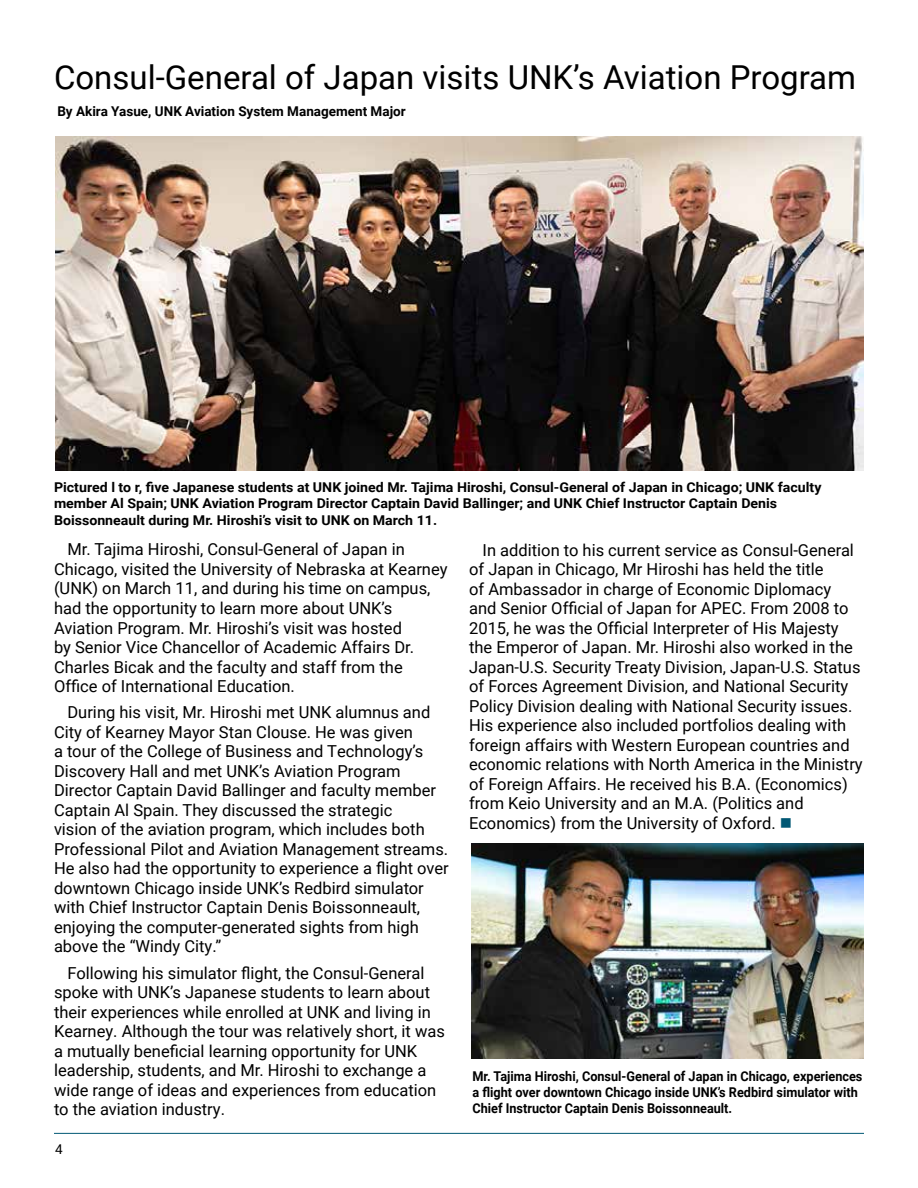
<style>
.page{position:relative;width:918px;height:1188px;background:#fff}
.page>*{position:absolute;margin:0;border:0;box-sizing:border-box;transform-origin:0 0}
.t1{font:33px "Roboto";color:#000}
.t2{font:16.5px/19.5px "Roboto";color:#000}
.t3{font:700 13.5px/16.2px "Roboto";color:#000;scale:1.05 1}
.t4{font:700 13.5px/16.2px "Roboto";color:#000;scale:.94 1}
.t5{font:700 13.5px "Roboto";color:#000}
.t6{font:13.5px "Roboto";color:#000}
.s1{color:#005774}
</style>
<div class="page">
<hr style="left:54px;top:1133px;width:810px;height:1px;background:#005774">
<img style="left:56px;top:137px;width:808px;height:334px">
<img style="left:472px;top:844px;width:392px;height:215px">
<h1 class="t1" style="left:54px;top:54px;width:804px">Consul-General of Japan visits UNK’s Aviation Program</h1>
<p class="t5" style="left:57px;top:101px;width:350px">By Akira Yasue, UNK Aviation System Management Major</p>
<p class="t3" style="left:54px;top:479px;width:732px">Pictured l to r, five Japanese students at UNK joined Mr. Tajima Hiroshi, Consul-General of Japan in Chicago; UNK faculty member Al Spain; UNK Aviation Program Director Captain David Ballinger; and UNK Chief Instructor Captain Denis<br>Boissonneault during Mr. Hiroshi’s visit to UNK on March 11.</p>
<p class="t2" style="left:54px;top:539px;width:395px;text-indent:13px">Mr. Tajima Hiroshi, Consul-General of Japan in Chicago, visited the University of Nebraska at Kearney (UNK) on March 11, and during his time on campus, had the opportunity to learn more about UNK’s Aviation Program. Mr. Hiroshi’s visit was hosted<br>by Senior Vice Chancellor of Academic Affairs Dr.<br>Charles Bicak and the faculty and staff from the Office of International Education.</p>
<p class="t2" style="left:54px;top:702px;width:396px;text-indent:13px">During his visit, Mr. Hiroshi met UNK alumnus and City of Kearney Mayor Stan Clouse. He was given<br>a tour of the College of Business and Technology’s Discovery Hall and met UNK’s Aviation Program Director Captain David Ballinger and faculty member Captain Al Spain. They discussed the strategic<br>vision of the aviation program, which includes both Professional Pilot and Aviation Management streams.<br>He also had the opportunity to experience a flight over downtown Chicago inside UNK’s Redbird simulator with Chief Instructor Captain Denis Boissonneault, enjoying the computer-generated sights from high above the “Windy City.”</p>
<p class="t2" style="left:54px;top:962px;width:392px;text-indent:13px">Following his simulator flight, the Consul-General spoke with UNK’s Japanese students to learn about their experiences while enrolled at UNK and living in Kearney. Although the tour was relatively short, it was a mutually beneficial learning opportunity for UNK leadership, students, and Mr. Hiroshi to exchange a wide range of ideas and experiences from education to the aviation industry.</p>
<p class="t2" style="left:469px;top:539px;width:395px;text-indent:13px">In addition to his current service as Consul-General of Japan in Chicago, Mr Hiroshi has held the title<br>of Ambassador in charge of Economic Diplomacy and Senior Official of Japan for APEC. From 2008 to 2015, he was the Official Interpreter of His Majesty the Emperor of Japan. Mr. Hiroshi also worked in the Japan-U.S. Security Treaty Division, Japan-U.S. Status of Forces Agreement Division, and National Security Policy Division dealing with National Security issues.<br>His experience also included portfolios dealing with foreign affairs with Western European countries and economic relations with North America in the Ministry of Foreign Affairs. He received his B.A. (Economics) from Keio University and an M.A. (Politics and Economics) from the University of Oxford. <span class="s1">■</span></p>
<p class="t4" style="left:472px;top:1068px;width:416px">Mr. Tajima Hiroshi, Consul-General of Japan in Chicago, experiences a flight over downtown Chicago inside UNK’s Redbird simulator with<br>Chief Instructor Captain Denis Boissonneault.</p>
<p class="t6" style="left:55px;top:1140px;width:9px">4</p>
</div>
